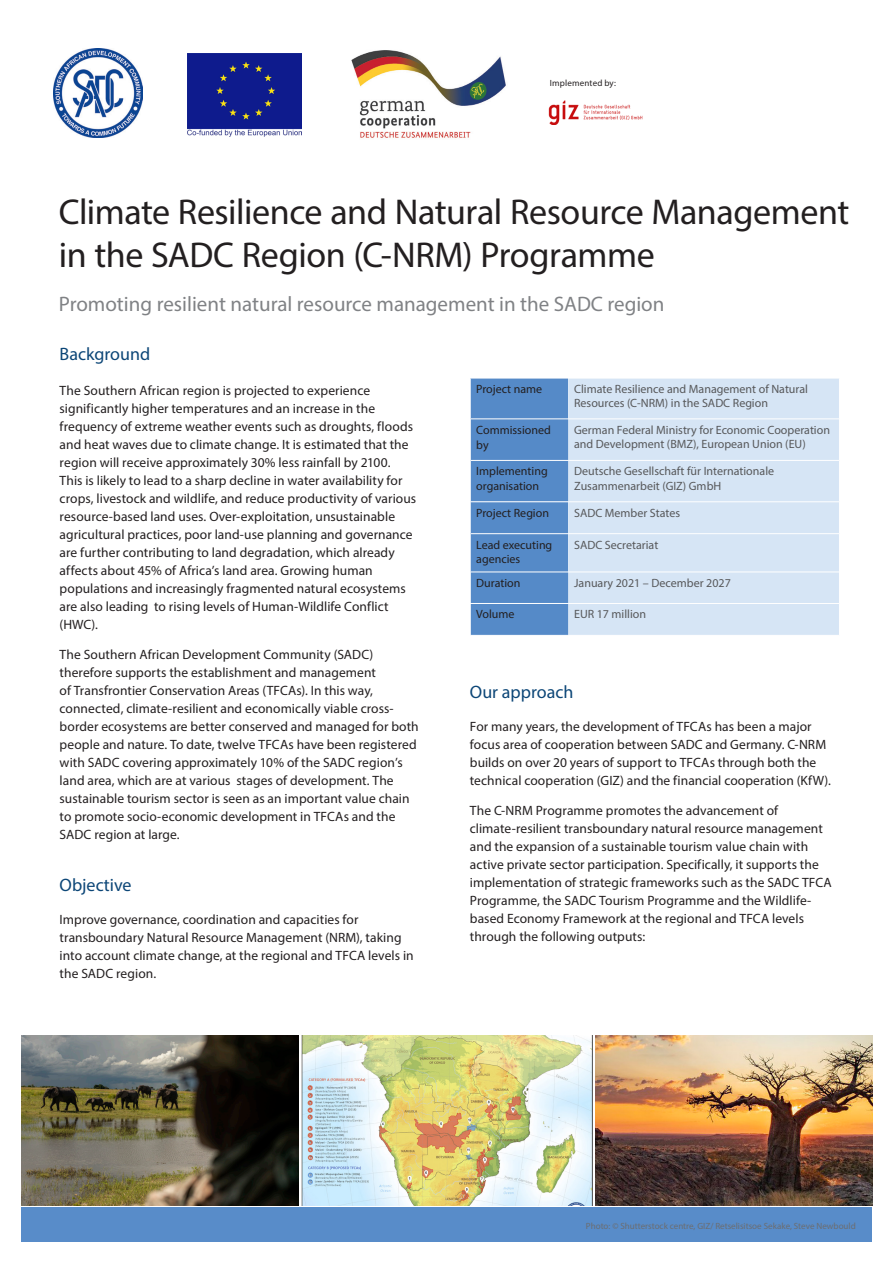
<style>
.page{position:relative;width:893px;height:1263px;background:#fff}
.page>*{position:absolute;margin:0;border:0;box-sizing:border-box;transform-origin:0 0}
.t1{font:36px/43.5px "Myriad Pro";letter-spacing:-.015em;color:#231f20}
.Subheadline{font:21px "Myriad Pro";color:#808285}
.Überschrift1{font:18px "Myriad Pro";color:#0c4677}
.t2{font:13.5px/18px "Myriad Pro";letter-spacing:.005em;color:#231f20}
.Project_information_description{font:12px/14.4px "Myriad Pro";color:#57585a}
.Project_information_titles{font:12px/14.4px "Myriad Pro";color:#231f20}
.Photo_credits{font:9px "Myriad Pro";color:#6c6d70}
.t3{font:9px "Myriad Pro";letter-spacing:.02em;color:#231f20}
</style>
<div class="page">
<div style="left:470px;top:378px;width:98px;height:41px;background:#558ac8"></div>
<div style="left:568px;top:379px;width:271px;height:256px;background:#d6e5f5"></div>
<div style="left:471px;top:419px;width:97px;height:82px;background:#558ac8"></div>
<div style="left:470px;top:502px;width:98px;height:32px;background:#558ac8"></div>
<div style="left:470px;top:534px;width:98px;height:38px;background:#558ac8"></div>
<div style="left:471px;top:573px;width:97px;height:62px;background:#558ac8"></div>
<hr style="left:470px;top:378px;width:98px;height:1px;background:#fff">
<hr style="left:470px;top:378px;width:1px;height:41px;background:#fff">
<hr style="left:470px;top:502px;width:1px;height:32px;background:#fff">
<hr style="left:470px;top:534px;width:1px;height:38px;background:#fff">
<hr style="left:471px;top:418px;width:97px;height:1px;background:#fff">
<hr style="left:568px;top:418px;width:271px;height:1px;background:#fff">
<hr style="left:471px;top:460px;width:97px;height:1px;background:#fff">
<hr style="left:568px;top:460px;width:271px;height:1px;background:#fff">
<hr style="left:568px;top:501px;width:271px;height:1px;background:#fff">
<hr style="left:471px;top:533px;width:97px;height:1px;background:#fff">
<hr style="left:568px;top:533px;width:271px;height:1px;background:#fff">
<hr style="left:568px;top:572px;width:271px;height:1px;background:#fff">
<hr style="left:470px;top:603px;width:98px;height:1px;background:#fff">
<hr style="left:568px;top:603px;width:272px;height:1px;background:#fff">
<div style="left:21px;top:1208px;width:851px;height:34px;background:#588cc9"></div>
<img style="left:21px;top:1035px;width:277px;height:170px">
<img style="left:302px;top:1035px;width:290px;height:170px">
<img style="left:595px;top:1035px;width:277px;height:170px">
<img style="left:548px;top:100px;width:95px;height:24px">
<img style="left:351px;top:50px;width:155px;height:88px">
<img style="left:187px;top:53px;width:114px;height:84px">
<img style="left:53px;top:48px;width:89px;height:89px">
<p class="t3" style="left:550px;top:78px;width:68px">Implemented by:</p>
<p class="t1" style="left:59px;top:190px;width:792px">Climate Resilience and Natural Resource Management in the SADC Region (C-NRM) Programme</p>
<p class="Subheadline" style="left:59px;top:291px;width:607px">Promoting resilient natural resource management in the SADC region</p>
<p class="Überschrift1" style="left:60px;top:343px;width:92px">Background</p>
<p class="t2" style="left:60px;top:381px;width:358px">The Southern African region is projected to experience significantly higher temperatures and an increase in the frequency of extreme weather events such as droughts, floods and heat waves due to climate change. It is estimated that the region will receive approximately 30% less rainfall by 2100.<br>This is likely to lead to a sharp decline in water availability for crops, livestock and wildlife, and reduce productivity of various resource-based land uses. Over-exploitation, unsustainable agricultural practices, poor land-use planning and governance are further contributing to land degradation, which already affects about 45% of Africa’s land area. Growing human populations and increasingly fragmented natural ecosystems are also leading to rising levels of Human-Wildlife Conflict (HWC).</p>
<p class="t2" style="left:60px;top:645px;width:361px">The Southern African Development Community (SADC) therefore supports the establishment and management<br>of Transfrontier Conservation Areas (TFCAs). In this way, connected, climate-resilient and economically viable cross&shy;border ecosystems are better conserved and managed for both people and nature. To date, twelve TFCAs have been registered with SADC covering approximately 10% of the SADC region’s land area, which are at various stages of development. The sustainable tourism sector is seen as an important value chain to promote socio-economic development in TFCAs and the SADC region at large.</p>
<p class="Überschrift1" style="left:60px;top:874px;width:73px">Objective</p>
<p class="t2" style="left:60px;top:910px;width:356px">Improve governance, coordination and capacities for transboundary Natural Resource Management (NRM), taking into account climate change, at the regional and TFCA levels in the SADC region.</p>
<p class="Project_information_titles" style="left:476px;top:382px;width:68px">Project name</p>
<p class="Project_information_description" style="left:574px;top:382px;width:235px">Climate Resilience and Management of Natural<br>Resources (C-NRM) in the SADC Region</p>
<p class="Project_information_titles" style="left:476px;top:423px;width:76px">Commissioned by</p>
<p class="Project_information_description" style="left:574px;top:422px;width:257px">German Federal Ministry for Economic Cooperation and Development (BMZ), European Union (EU)</p>
<p class="Project_information_titles" style="left:476px;top:464px;width:73px">Implementing organisation</p>
<p class="Project_information_description" style="left:574px;top:464px;width:202px">Deutsche Gesellschaft für Internationale<br>Zusammenarbeit (GIZ) GmbH</p>
<p class="Project_information_titles" style="left:476px;top:506px;width:74px">Project Region</p>
<p class="Project_information_description" style="left:574px;top:505px;width:108px">SADC Member States</p>
<p class="Project_information_titles" style="left:476px;top:538px;width:78px">Lead executing agencies</p>
<p class="Project_information_description" style="left:574px;top:537px;width:86px">SADC Secretariat</p>
<p class="Project_information_titles" style="left:476px;top:576px;width:46px">Duration</p>
<p class="Project_information_description" style="left:574px;top:575px;width:158px">January 2021 – December 2027</p>
<p class="Project_information_titles" style="left:476px;top:607px;width:40px">Volume</p>
<p class="Project_information_description" style="left:574px;top:607px;width:74px">EUR 17 million</p>
<p class="Überschrift1" style="left:470px;top:681px;width:105px">Our approach</p>
<p class="t2" style="left:470px;top:717px;width:363px">For many years, the development of TFCAs has been a major focus area of cooperation between SADC and Germany. C-NRM builds on over 20 years of support to TFCAs through both the technical cooperation (GIZ) and the financial cooperation (KfW).</p>
<p class="t2" style="left:470px;top:801px;width:363px">The C-NRM Programme promotes the advancement of climate-resilient transboundary natural resource management and the expansion of a sustainable tourism value chain with active private sector participation. Specifically, it supports the implementation of strategic frameworks such as the SADC TFCA Programme, the SADC Tourism Programme and the Wildlife&shy;based Economy Framework at the regional and TFCA levels through the following outputs:</p>
<p class="Photo_credits" style="left:586px;top:1221px;width:271px">Photo: © Shutterstock centre, GIZ/ Retselisitsoe Sekake, Steve Newbould</p>
</div>
